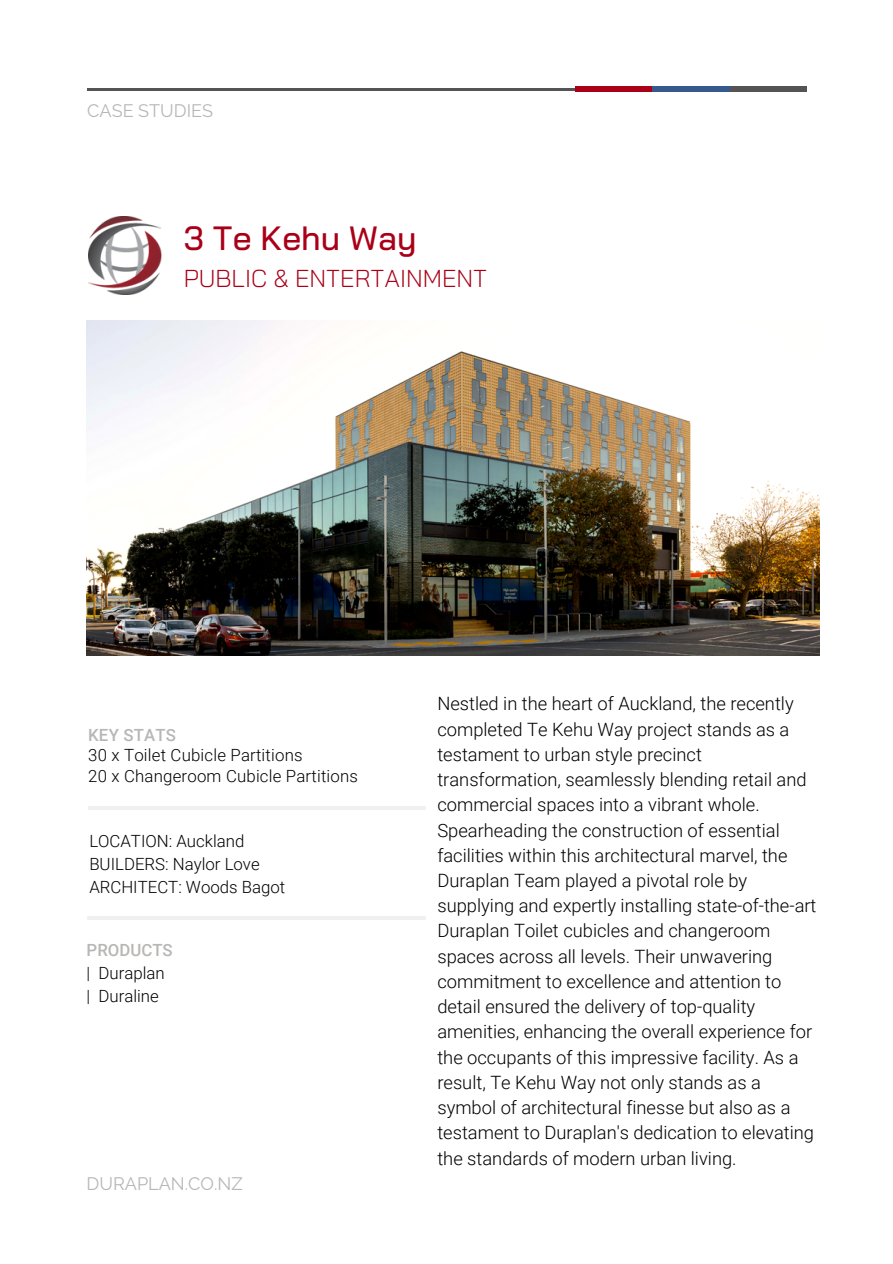
<style>
.page{position:relative;width:893px;height:1264px;background:#fff}
.page>*{position:absolute;margin:0;border:0;box-sizing:border-box;transform-origin:0 0}
.t1{font:500 33.6px "Bai Jamjuree";color:#a90018}
.t2{font:300 24.45px "Bai Jamjuree";color:#a90018}
.t3{font:300 18.3px/25.2px "Roboto";color:#000}
.t4{font:18px "Raleway";color:#b8b7b5}
.t5{font:300 16.8px "Roboto";color:#000}
.t6{font:500 16.8px "Roboto";color:#b8b7b5}
</style>
<div class="page">
<hr style="left:395px;top:88px;width:103px;height:2px;background:#545454">
<hr style="left:498px;top:88px;width:103px;height:2px;background:#545454">
<hr style="left:729px;top:87px;width:77px;height:4px;background:#545454">
<hr style="left:292px;top:88px;width:103px;height:2px;background:#545454">
<hr style="left:189px;top:88px;width:103px;height:2px;background:#545454">
<hr style="left:87px;top:88px;width:102px;height:2px;background:#545454">
<hr style="left:575px;top:87px;width:77px;height:4px;background:#a90018">
<hr style="left:652px;top:87px;width:77px;height:4px;background:#365a8b">
<img style="left:87px;top:320px;width:732px;height:335px">
<hr style="left:88px;top:806px;width:337px;height:3px;background:#eff0f2">
<hr style="left:87px;top:916px;width:338px;height:3px;background:#eff0f2">
<img style="left:88px;top:216px;width:74px;height:78px">
<p class="t4" style="left:87px;top:100px;width:127px">CASE STUDIES</p>
<p class="t1" style="left:184px;top:217px;width:234px">3 Te Kehu Way</p>
<p class="t2" style="left:184px;top:262px;width:305px">PUBLIC &amp; ENTERTAINMENT</p>
<h1 class="t6" style="left:88px;top:725px;width:89px">KEY STATS</h1>
<h2 class="t5" style="left:88px;top:745px;width:216px">30 x Toilet Cubicle Partitions</h2>
<p class="t5" style="left:88px;top:766px;width:271px">20 x Changeroom Cubicle Partitions</p>
<p class="t5" style="left:89px;top:831px;width:156px">LOCATION: Auckland</p>
<p class="t5" style="left:89px;top:854px;width:172px">BUILDERS: Naylor Love</p>
<p class="t5" style="left:89px;top:877px;width:197px">ARCHITECT: Woods Bagot</p>
<p class="t6" style="left:87px;top:940px;width:88px">PRODUCTS</p>
<p class="t5" style="left:87px;top:963px;width:80px">| Duraplan</p>
<h3 class="t5" style="left:87px;top:986px;width:74px">| Duraline</h3>
<h3 class="t4" style="left:87px;top:1173px;width:158px">DURAPLAN.CO.NZ</h3>
<p class="t3" style="left:437px;top:691px;width:380px">Nestled in the heart of Auckland, the recently completed Te Kehu Way project stands as a testament to urban style precinct transformation, seamlessly blending retail and commercial spaces into a vibrant whole.<br>Spearheading the construction of essential facilities within this architectural marvel, the Duraplan Team played a pivotal role by supplying and expertly installing state-of-the-art Duraplan Toilet cubicles and changeroom spaces across all levels. Their unwavering commitment to excellence and attention to detail ensured the delivery of top-quality amenities, enhancing the overall experience for the occupants of this impressive facility. As a result, Te Kehu Way not only stands as a symbol of architectural finesse but also as a testament to Duraplan's dedication to elevating the standards of modern urban living.</p>
</div>
